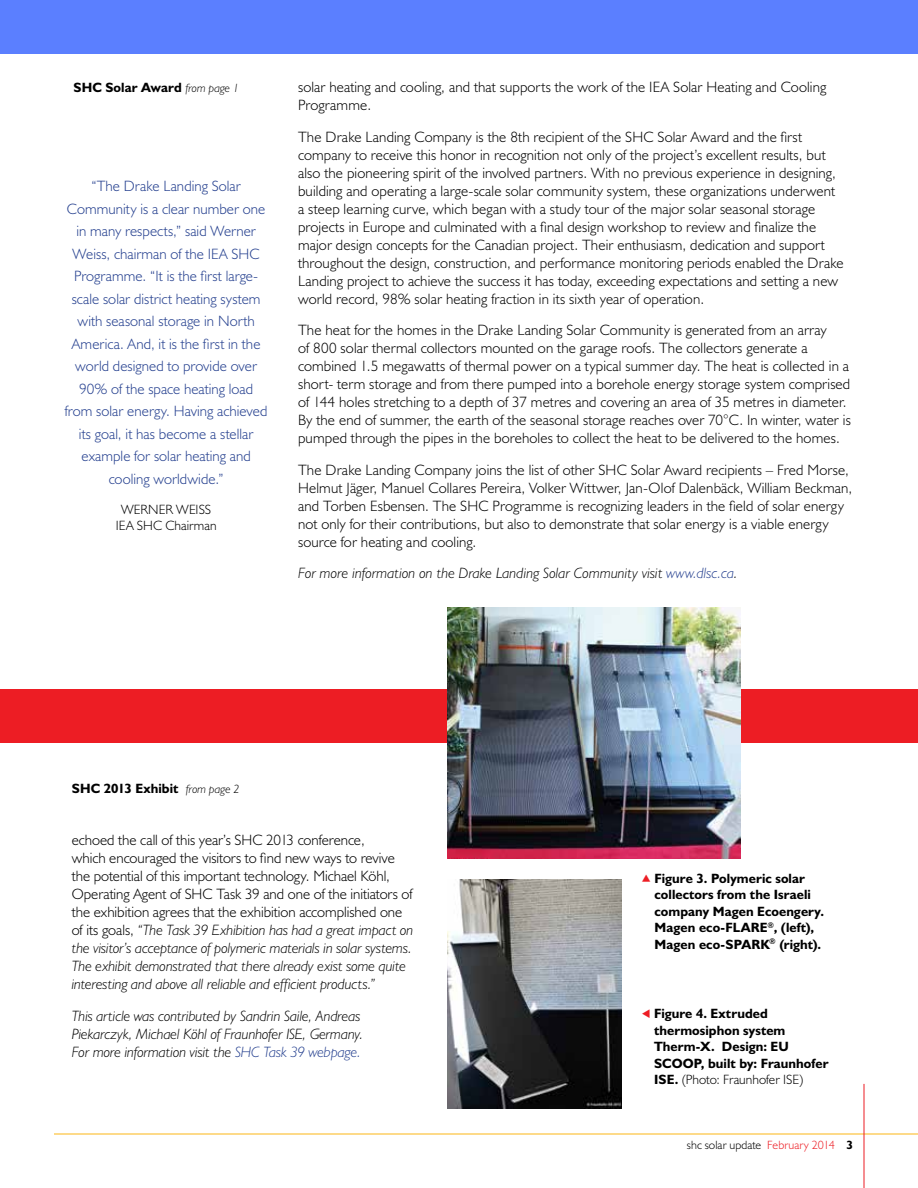
<style>
.page{position:relative;width:918px;height:1188px;background:#fff}
.page>*{position:absolute;margin:0;border:0;box-sizing:border-box;transform-origin:0 0}
.t1{font:300 15px/18px "Humanist 521 BT";letter-spacing:.01em;color:#000}
.t2{font:300 15px/22.5px "Humanist 521 BT";letter-spacing:.005em;color:#25408f;text-align:center}
.t3{font:italic 300 15px/18px "Humanist 521 BT";color:#000}
.t4{font:700 13.5px/16.5px "Humanist 521 BT";letter-spacing:.005em;color:#000}
.t5{font:300 13.5px/16.5px "Humanist 521 BT";letter-spacing:.005em;color:#000;text-align:center}
.t6{font:300 12px "Humanist 521 BT";letter-spacing:.005em;color:#000}
.s1{font-weight:300;font-style:italic;font-size:12px}
.s2{color:#25408f}
.s3{font-style:italic}
.s4{font-weight:300}
.s5{color:#ed1d24}
.s6{font-weight:700}
</style>
<div class="page">
<hr style="left:54px;top:1134px;width:864px;height:1px;background:#fdb714">
<hr style="left:864px;top:1084px;width:1px;height:104px;background:#ed1d24">
<img style="left:447px;top:880px;width:174px;height:228px">
<div style="left:0;top:0;width:918px;height:54px;background:#5b7fff"></div>
<div style="left:0;top:689px;width:918px;height:54px;background:#ed1d24"></div>
<img style="left:447px;top:608px;width:293px;height:251px">
<p class="t4" style="left:73px;top:79px;width:167px">SHC Solar Award <span class="s1">from page 1</span></p>
<p class="t1" style="left:298px;top:78px;width:530px">solar heating and cooling, and that supports the work of the IEA Solar Heating and Cooling<br>Programme.</p>
<p class="t1" style="left:298px;top:128px;width:547px">The Drake Landing Company is the 8th recipient of the SHC Solar Award and the first company to receive this honor in recognition not only of the project’s excellent results, but also the pioneering spirit of the involved partners. With no previous experience in designing, building and operating a large-scale solar community system, these organizations underwent a steep learning curve, which began with a study tour of the major solar seasonal storage projects in Europe and culminated with a final design workshop to review and finalize the major design concepts for the Canadian project. Their enthusiasm, dedication and support throughout the design, construction, and performance monitoring periods enabled the Drake Landing project to achieve the success it has today, exceeding expectations and setting a new world record, 98% solar heating fraction in its sixth year of operation.</p>
<p class="t1" style="left:298px;top:321px;width:554px">The heat for the homes in the Drake Landing Solar Community is generated from an array<br>of 800 solar thermal collectors mounted on the garage roofs. The collectors generate a combined 1.5 megawatts of thermal power on a typical summer day. The heat is collected in a short- term storage and from there pumped into a borehole energy storage system comprised of 144 holes stretching to a depth of 37 metres and covering an area of 35 metres in diameter.<br>By the end of summer, the earth of the seasonal storage reaches over 70°C. In winter, water is pumped through the pipes in the boreholes to collect the heat to be delivered to the homes.</p>
<p class="t1" style="left:298px;top:461px;width:556px">The Drake Landing Company joins the list of other SHC Solar Award recipients – Fred Morse, Helmut Jäger, Manuel Collares Pereira, Volker Wittwer, Jan-Olof Dalenbäck, William Beckman, and Torben Esbensen. The SHC Programme is recognizing leaders in the field of solar energy not only for their contributions, but also to demonstrate that solar energy is a viable energy source for heating and cooling.</p>
<p class="t3" style="left:298px;top:564px;width:441px">For more information on the Drake Landing Solar Community visit <span class="s2">www.dlsc.ca</span>.</p>
<p class="t2" style="left:65px;top:175px;width:204px">“The Drake Landing Solar<br>Community is a clear number one in many respects,” said Werner<br>Weiss, chairman of the IEA SHC<br>Programme. “It is the first large&shy;scale solar district heating system with seasonal storage in North<br>America. And, it is the first in the world designed to provide over<br>90% of the space heating load from solar energy. Having achieved its goal, it has become a stellar example for solar heating and cooling worldwide.”</p>
<p class="t5" style="left:116px;top:501px;width:102px">WERNER WEISS<br>IEA SHC Chairman</p>
<p class="t4" style="left:72px;top:780px;width:169px">SHC 2013 Exhibit <span class="s1">from page 2</span></p>
<p class="t1" style="left:72px;top:831px;width:343px">echoed the call of this year’s SHC 2013 conference,<br>which encouraged the visitors to find new ways to revive the potential of this important technology. Michael Köhl, Operating Agent of SHC Task 39 and one of the initiators of the exhibition agrees that the exhibition accomplished one of its goals, <span class="s3">“The Task 39 Exhibition has had a great impact on the visitor’s acceptance of polymeric materials in solar systems.<br>The exhibit demonstrated that there already exist some quite interesting and above all reliable and efficient products.”</span></p>
<p class="t3" style="left:72px;top:1006px;width:293px">This article was contributed by Sandrin Saile, Andreas<br>Piekarczyk, Michael Köhl of Fraunhofer ISE, Germany.<br>For more information visit the <span class="s2">SHC Task 39 webpage.</span></p>
<p class="t4" style="left:655px;top:870px;width:171px">Figure 3. Polymeric solar collectors from the Israeli company Magen Ecoengery.<br>Magen eco-FLARE<sup>®</sup>, (left),<br>Magen eco-SPARK<sup>®</sup> (right).</p>
<p class="t4" style="left:654px;top:1005px;width:176px">Figure 4. Extruded thermosiphon system<br>Therm-X. Design: EU<br>SCOOP, built by: Fraunhofer<br>ISE. <span class="s4">(Photo: Fraunhofer ISE)</span></p>
<p class="t6" style="left:687px;top:1138px;width:168px">shc solar update <span class="s5">February 2014</span> <span class="s6">3</span></p>
</div>
